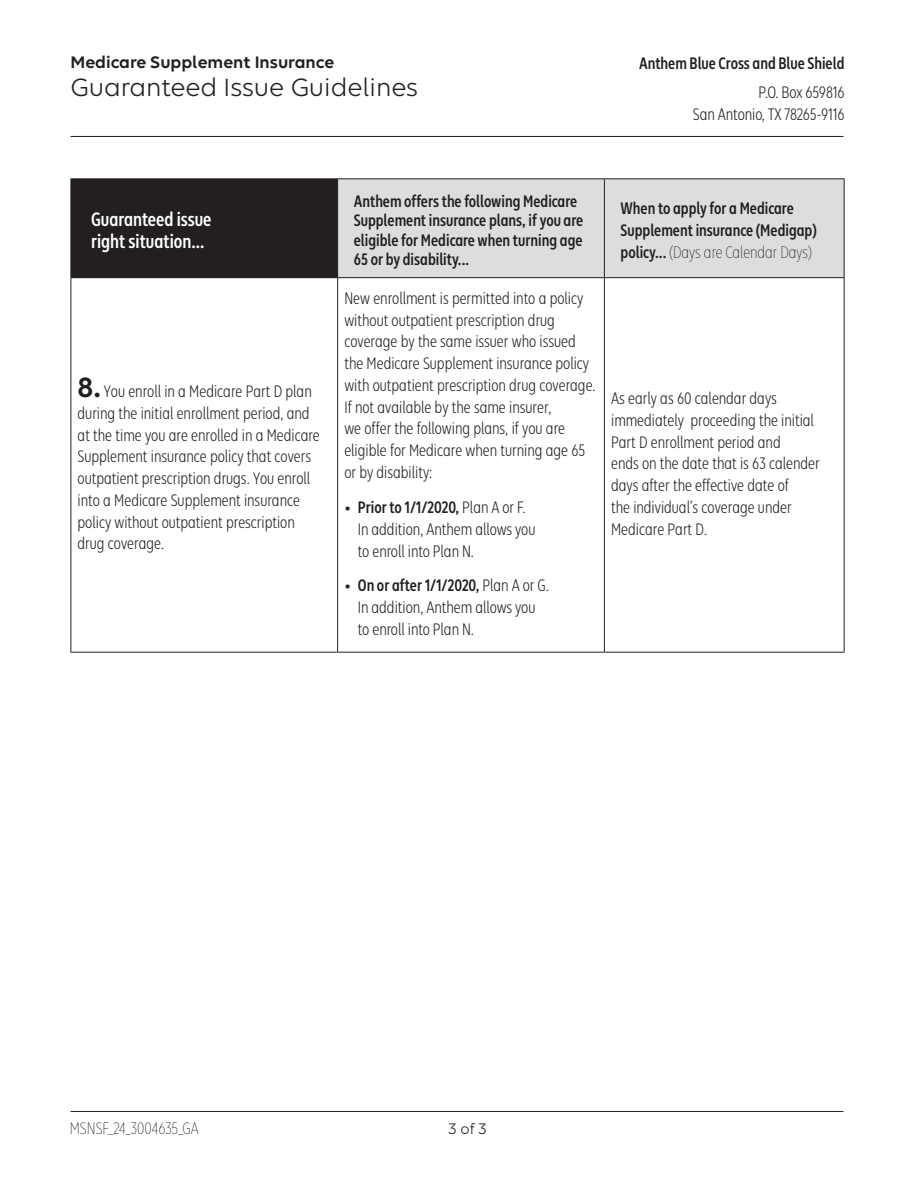
<style>
.page{position:relative;width:918px;height:1188px;background:#fff}
.page>*{position:absolute;margin:0;border:0;box-sizing:border-box;transform-origin:0 0}
.t1{font:27px "Elevance Sans";color:#231f20}
.t2{font:600 21px/21.8px "Elevance Sans Condensed";color:#fff}
.t3{font:18px/21.8px "Elevance Sans Condensed";color:#231f20}
.t4{font:600 18px/19.5px "Elevance Sans Condensed";color:#231f20}
.t5{font:600 18px "Elevance Sans";color:#231f20}
.t6{font:300 18px "Elevance Sans Condensed";color:#231f20}
.t7{font:16.5px "Elevance Sans";color:#231f20}
.s1{font-family:"Elevance Sans";font-weight:600;font-size:30px}
.s2{font-weight:300}
.s3{font-family:"Elevance Sans"}
.s4{font-weight:600}
.s5{font-size:15.75px}
</style>
<div class="page">
<hr style="left:70px;top:136px;width:773px;height:1px;background:#231f20">
<hr style="left:70px;top:1111px;width:773px;height:1px;background:#231f20">
<div style="left:71px;top:179px;width:267px;height:99px;background:#231f20"></div>
<div style="left:338px;top:179px;width:506px;height:98px;background:#dcdddf"></div>
<hr style="left:604px;top:179px;width:1px;height:98px;background:#231f20">
<hr style="left:337px;top:278px;width:1px;height:374px;background:#231f20">
<hr style="left:604px;top:278px;width:1px;height:374px;background:#231f20">
<hr style="left:338px;top:178px;width:266px;height:1px;background:#231f20">
<hr style="left:604px;top:178px;width:241px;height:1px;background:#231f20">
<hr style="left:844px;top:179px;width:1px;height:98px;background:#231f20">
<hr style="left:338px;top:277px;width:266px;height:1px;background:#231f20">
<hr style="left:604px;top:277px;width:241px;height:1px;background:#231f20">
<hr style="left:70px;top:178px;width:268px;height:1px;background:#231f20">
<hr style="left:70px;top:179px;width:1px;height:98px;background:#231f20">
<hr style="left:70px;top:277px;width:268px;height:1px;background:#231f20">
<hr style="left:70px;top:278px;width:1px;height:374px;background:#231f20">
<hr style="left:844px;top:278px;width:1px;height:374px;background:#231f20">
<hr style="left:70px;top:652px;width:268px;height:1px;background:#231f20">
<hr style="left:338px;top:652px;width:266px;height:1px;background:#231f20">
<hr style="left:604px;top:652px;width:241px;height:1px;background:#231f20">
<p class="t5" style="left:70px;top:55px;width:265px">Medicare Supplement Insurance</p>
<h1 class="t1" style="left:70px;top:77px;width:349px">Guaranteed Issue Guidelines</h1>
<p class="t4" style="left:639px;top:54px;width:207px">Anthem Blue Cross and Blue Shield</p>
<p class="t3" style="left:693px;top:81px;width:153px;text-align:right">P.O. Box 659816<br>San Antonio, TX 78265-9116</p>
<p class="t2" style="left:91px;top:208px;width:122px">Guaranteed issue right situation...</p>
<p class="t3" style="left:78px;top:380px;width:244px"><span class="s1">8.</span> You enroll in a Medicare Part D plan during the initial enrollment period, and at the time you are enrolled in a Medicare Supplement insurance policy that covers outpatient prescription drugs. You enroll into a Medicare Supplement insurance policy without outpatient prescription drug coverage.</p>
<p class="t4" style="left:354px;top:191px;width:231px">Anthem offers the following Medicare Supplement insurance plans, if you are eligible for Medicare when turning age 65 or by disability...</p>
<p class="t4" style="left:621px;top:197px;width:198px;line-height:21.8px">When to apply for a Medicare<br>Supplement insurance (Medigap) policy... <span class="s2">(Days are Calendar Days)</span></p>
<p class="t3" style="left:344px;top:287px;width:253px">New enrollment is permitted into a policy without outpatient prescription drug coverage by the same issuer who issued the Medicare Supplement insurance policy with outpatient prescription drug coverage.<br>If not available by the same insurer,<br>we offer the following plans, if you are eligible for Medicare when turning age 65 or by disability:</p>
<p class="t3" style="left:358px;top:496px;width:179px;text-indent:-14px"><span class="s3">•</span> <span class="s4">Prior to 1/1/2020,</span> Plan A or F.<br>In addition, Anthem allows you to enroll into Plan N.</p>
<p class="t3" style="left:358px;top:574px;width:193px;text-indent:-14px"><span class="s3">•</span> <span class="s4">On or after 1/1/2020,</span> Plan A or G.<br>In addition, Anthem allows you to enroll into Plan N.</p>
<p class="t3" style="left:611px;top:387px;width:210px">As early as 60 calendar days immediately proceeding the initial<br>Part D enrollment period and<br>ends on the date that is 63 calender days after the effective date of<br>the individual’s coverage under<br>Medicare Part D.</p>
<p class="t6" style="left:70px;top:1118px;width:130px">MSNSF_24_3004635_GA</p>
<p class="t7" style="left:448px;top:1122px;width:40px">3 <span class="s5">of</span> 3</p>
</div>
